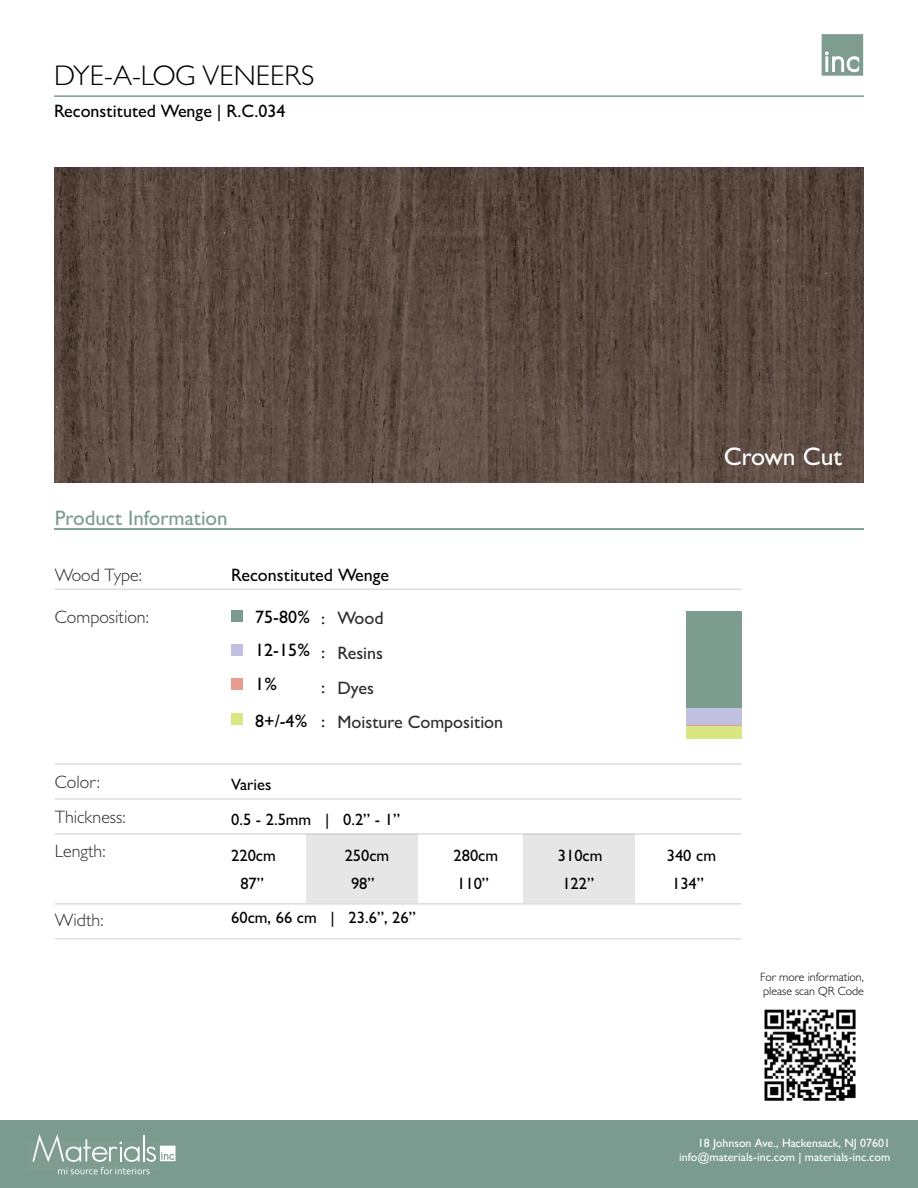
<style>
.page{position:relative;width:918px;height:1188px;background:#fff}
.page>*{position:absolute;margin:0;border:0;box-sizing:border-box;transform-origin:0 0}
.t1{font:300 28.5px "Gill Sans";color:#000}
.t2{font:500 25.5px "Gill Sans";color:#fff}
.t3{font:500 21px "Gill Sans";color:#7d9c90}
.t4{font:500 18px/33.8px "Gill Sans";color:#000}
.t5{font:300 18px/34.5px "Gill Sans";color:#2c2c2b}
.t6{font:500 18px/34.5px "Gill Sans";color:#2c2c2b}
.t7{font:18px/34.5px "Minion Pro";color:#000;text-align:justify}
.t8{font:500 16.5px "Gill Sans";color:#000}
.t9{font:500 12px/14.4px "Gill Sans";color:#fff;text-align:right}
.t10{font:300 12px/14.4px "Gill Sans";color:#000}
</style>
<div class="page">
<hr style="left:55px;top:589px;width:687px;height:1px;background:#bbbaba">
<hr style="left:55px;top:798px;width:687px;height:2px;background:#bbbaba">
<hr style="left:55px;top:833px;width:687px;height:2px;background:#bbbaba">
<hr style="left:55px;top:763px;width:687px;height:2px;background:#bbbaba">
<hr style="left:55px;top:903px;width:687px;height:2px;background:#bbbaba">
<hr style="left:55px;top:938px;width:687px;height:2px;background:#bbbaba">
<svg style="left:822px;top:34px;width:41px;height:42px;background:#93aba1"></svg>
<hr style="left:54px;top:95px;width:810px;height:2px;background:#7d9c90">
<div style="left:0;top:1120px;width:918px;height:68px;background:#7b9b90"></div>
<svg style="left:32px;top:1134px;width:144px;height:40px"></svg>
<div style="left:231px;top:611px;width:11px;height:11px;background:#7d9c90"></div>
<div style="left:231px;top:645px;width:11px;height:11px;background:#c0c0e1"></div>
<div style="left:231px;top:679px;width:11px;height:11px;background:#e89b8f"></div>
<div style="left:231px;top:714px;width:11px;height:11px;background:#dae584"></div>
<div style="left:686px;top:611px;width:56px;height:97px;background:#7d9c90"></div>
<div style="left:686px;top:708px;width:56px;height:17px;background:#c0c0e1"></div>
<hr style="left:686px;top:725px;width:56px;height:2px;background:#e89b8f">
<div style="left:686px;top:726px;width:56px;height:13px;background:#dae584"></div>
<img style="left:54px;top:167px;width:810px;height:315px">
<hr style="left:54px;top:528px;width:810px;height:2px;background:#7d9c90">
<img style="left:764px;top:1009px;width:92px;height:92px">
<div style="left:306px;top:835px;width:111px;height:68px;background:#e6e6e6"></div>
<div style="left:523px;top:835px;width:111px;height:68px;background:#e6e6e6"></div>
<h1 class="t1" style="left:54px;top:58px;width:262px">DYE-A-LOG VENEERS</h1>
<p class="t4" style="left:54px;top:94px;width:233px">Reconstituted Wenge | R.C.034</p>
<h2 class="t2" style="left:724px;top:442px;width:120px">Crown Cut</h2>
<p class="t3" style="left:55px;top:505px;width:174px">Product Information</p>
<p class="t5" style="left:55px;top:558px;width:89px">Wood Type:</p>
<p class="t4" style="left:231px;top:558px;width:159px">Reconstituted Wenge</p>
<p class="t4" style="left:255px;top:599px;width:56px">75-80%<br>12-15%</p>
<p class="t5" style="left:55px;top:599px;width:96px">Composition:</p>
<p class="t7" style="left:321px;top:601px;width:6px">: : : :</p>
<p class="t6" style="left:337px;top:601px;width:167px">Wood<br>Resins<br>Dyes<br>Moisture Composition</p>
<p class="t4" style="left:255px;top:667px;width:23px">1%</p>
<p class="t4" style="left:255px;top:704px;width:54px">8+/-4%</p>
<p class="t5" style="left:55px;top:765px;width:72px">Color:<br>Thickness:<br>Length:</p>
<p class="t5" style="left:55px;top:903px;width:50px">Width:</p>
<p class="t8" style="left:231px;top:774px;width:42px">Varies</p>
<p class="t8" style="left:231px;top:810px;width:170px">0.5 - 2.5mm | 0.2” - 1”</p>
<p class="t8" style="left:231px;top:846px;width:46px">220cm</p>
<p class="t8" style="left:345px;top:846px;width:46px">250cm</p>
<p class="t8" style="left:454px;top:846px;width:46px">280cm</p>
<p class="t8" style="left:558px;top:846px;width:46px">310cm</p>
<p class="t8" style="left:667px;top:846px;width:51px">340 cm</p>
<p class="t8" style="left:240px;top:874px;width:25px">87”</p>
<p class="t8" style="left:351px;top:874px;width:25px">98”</p>
<p class="t8" style="left:457px;top:874px;width:33px">110”</p>
<p class="t8" style="left:562px;top:874px;width:33px">122”</p>
<p class="t8" style="left:672px;top:874px;width:33px">134”</p>
<p class="t8" style="left:231px;top:908px;width:186px">60cm, 66 cm | 23.6”, 26”</p>
<p class="t10" style="left:760px;top:970px;width:105px">For more information, please scan QR Code</p>
<p class="t9" style="left:679px;top:1135px;width:213px">18 Johnson Ave., Hackensack, NJ 07601 info@materials-inc.com | materials-inc.com</p>
</div>
